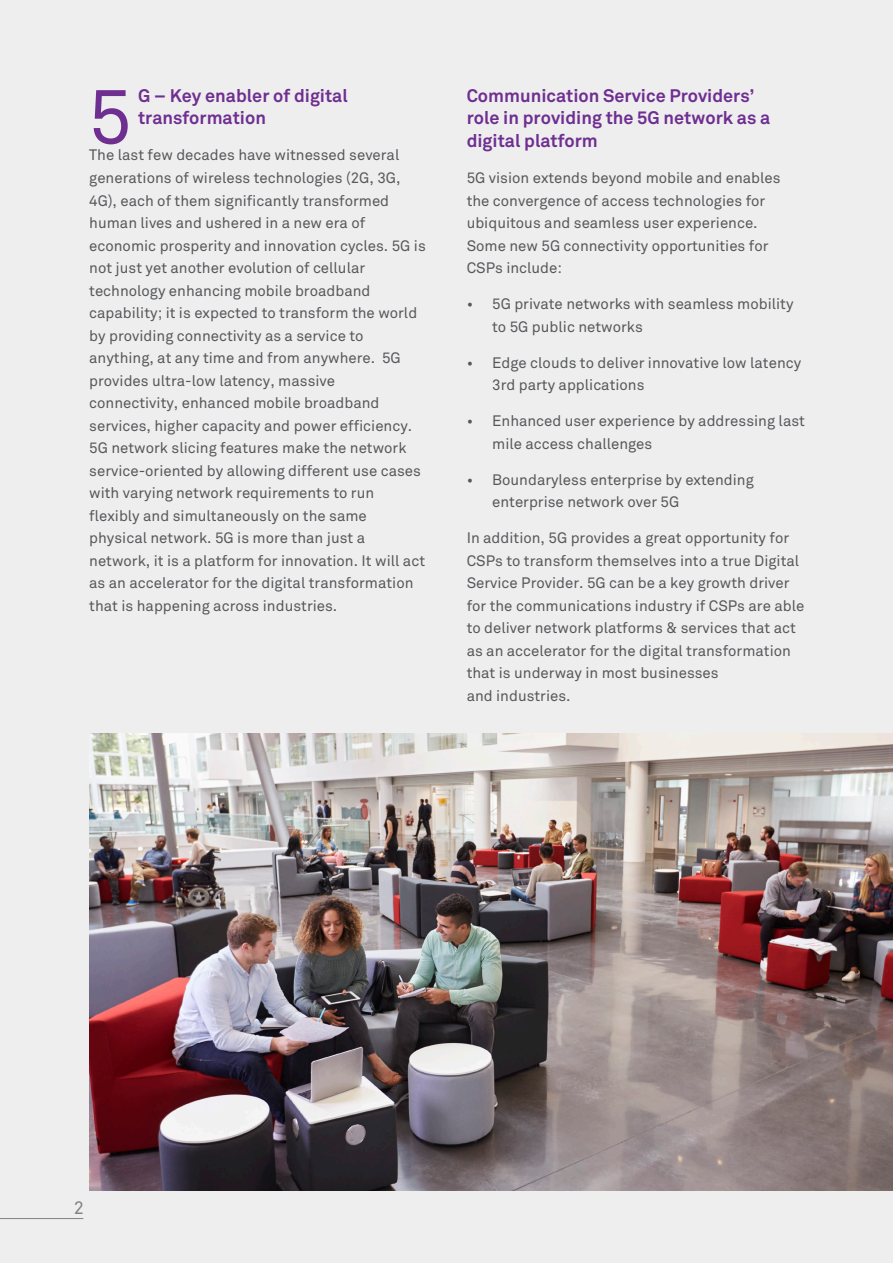
<style>
.page{position:relative;width:893px;height:1263px;background:#eeeeef}
.page>*{position:absolute;margin:0;border:0;box-sizing:border-box;transform-origin:0 0}
.t1{font:76.5px "Wipro Akkurat";color:#6f2f91}
.t2{font:700 18px/22.5px "Wipro Akkurat";color:#6f2f91}
.t3{font:18px "Wipro Akkurat";color:#808285}
.t4{font:15px/22.5px "Wipro Akkurat";color:#57585a}
</style>
<div class="page">
<img style="left:89px;top:733px;width:804px;height:457px">
<hr style="left:0;top:1218px;width:83px;height:1px;background:#808285">
<p class="t2" style="left:138px;top:84px;width:211px">G – Key enabler of digital transformation</p>
<p class="t4" style="left:89px;top:144px;width:338px">The last few decades have witnessed several generations of wireless technologies (2G, 3G, 4G), each of them significantly transformed human lives and ushered in a new era of economic prosperity and innovation cycles. 5G is not just yet another evolution of cellular technology enhancing mobile broadband capability; it is expected to transform the world by providing connectivity as a service to anything, at any time and from anywhere. 5G provides ultra-low latency, massive connectivity, enhanced mobile broadband services, higher capacity and power efficiency.<br>5G network slicing features make the network service-oriented by allowing different use cases with varying network requirements to run flexibly and simultaneously on the same physical network. 5G is more than just a network, it is a platform for innovation. It will act as an accelerator for the digital transformation that is happening across industries.</p>
<h1 class="t1" style="left:88px;top:72px;width:45px">5</h1>
<p class="t2" style="left:467px;top:84px;width:305px">Communication Service Providers’ role in providing the 5G network as a digital platform</p>
<p class="t4" style="left:467px;top:167px;width:315px">5G vision extends beyond mobile and enables the convergence of access technologies for ubiquitous and seamless user experience.<br>Some new 5G connectivity opportunities for CSPs include:</p>
<p class="t4" style="left:492px;top:293px;width:303px;text-indent:-26px">• 5G private networks with seamless mobility to 5G public networks</p>
<p class="t4" style="left:492px;top:351px;width:311px;text-indent:-26px">• Edge clouds to deliver innovative low latency<br>3rd party applications</p>
<p class="t4" style="left:492px;top:410px;width:314px;text-indent:-26px">• Enhanced user experience by addressing last mile access challenges</p>
<p class="t4" style="left:492px;top:468px;width:263px;text-indent:-26px">• Boundaryless enterprise by extending enterprise network over 5G</p>
<p class="t4" style="left:467px;top:527px;width:339px">In addition, 5G provides a great opportunity for CSPs to transform themselves into a true Digital Service Provider. 5G can be a key growth driver for the communications industry if CSPs are able to deliver network platforms &amp; services that act as an accelerator for the digital transformation that is underway in most businesses<br>and industries.</p>
<p class="t3" style="left:74px;top:1197px;width:12px">2</p>
</div>
